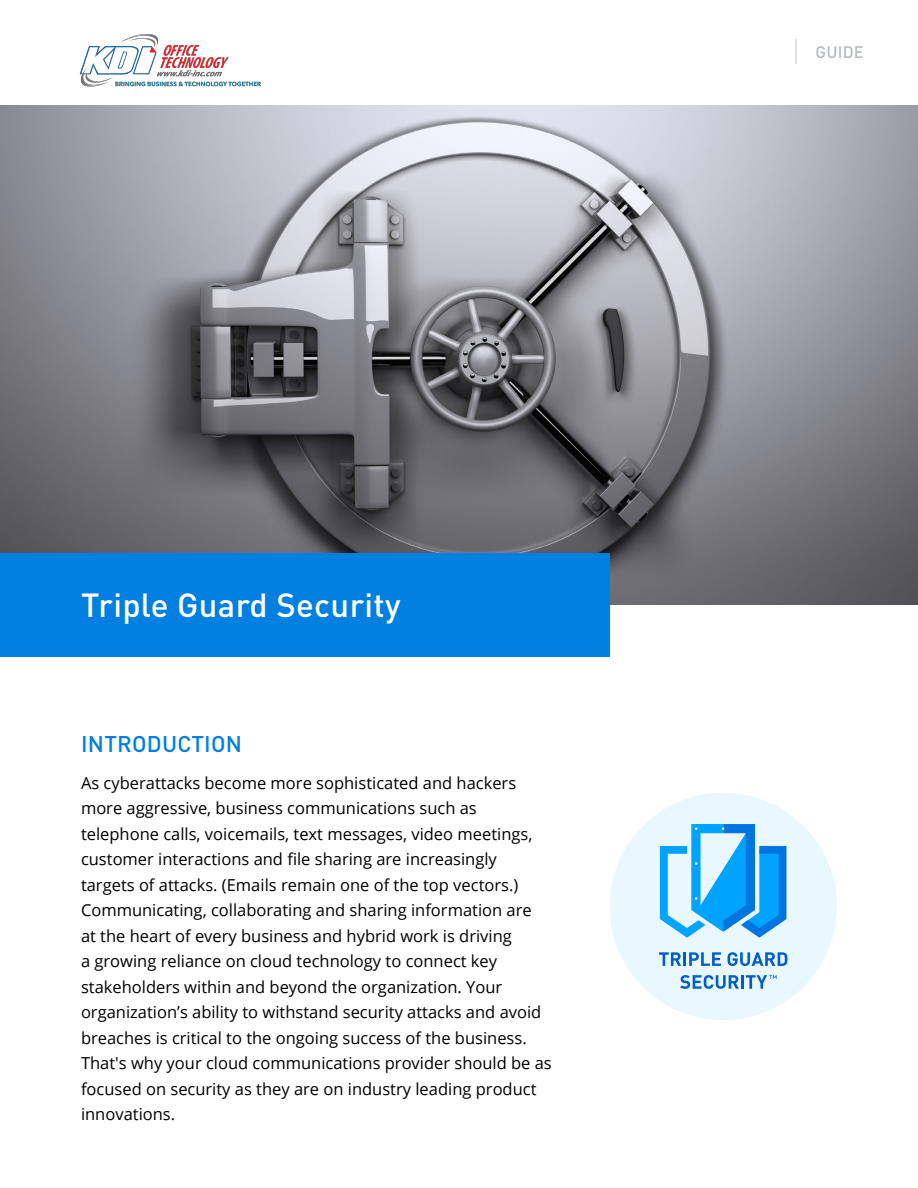
<style>
.page{position:relative;width:918px;height:1188px;background:#fff}
.page>*{position:absolute;margin:0;border:0;box-sizing:border-box;transform-origin:0 0}
.t1{font:500 33px "DIN Pro";letter-spacing:.01em;color:#fff}
.t2{font:500 22.5px "DIN Pro";letter-spacing:.01em;color:#0180e2}
.t3{font:16.5px/25.5px "Open Sans";color:#000}
.t4{font:500 16.5px "DIN Pro";letter-spacing:.01em;color:#b7babf}
</style>
<div class="page">
<img style="left:0;top:105px;width:918px;height:500px">
<div style="left:0;top:553px;width:610px;height:104px;background:#0180e2"></div>
<hr style="left:795px;top:39px;width:2px;height:25px;background:#000">
<div style="left:610px;top:793px;width:227px;height:227px;background:#e9f7ff;border-radius:50%"></div>
<svg style="left:659px;top:952px;width:22px;height:14px"></svg>
<hr style="left:683px;top:952px;width:3px;height:14px;background:#005ec9">
<svg style="left:689px;top:952px;width:32px;height:14px"></svg>
<svg style="left:728px;top:952px;width:59px;height:14px"></svg>
<svg style="left:680px;top:975px;width:59px;height:14px"></svg>
<hr style="left:741px;top:975px;width:3px;height:14px;background:#005ec9">
<svg style="left:746px;top:975px;width:31px;height:14px"></svg>
<svg style="left:660px;top:824px;width:126px;height:114px"></svg>
<img style="left:79px;top:35px;width:181px;height:52px">
<h1 class="t1" style="left:81px;top:583px;width:321px">Triple Guard Security</h1>
<h2 class="t2" style="left:81px;top:728px;width:163px">INTRODUCTION</h2>
<p class="t3" style="left:81px;top:770px;width:472px">As cyberattacks become more sophisticated and hackers more aggressive, business communications such as telephone calls, voicemails, text messages, video meetings, customer interactions and file sharing are increasingly targets of attacks. (Emails remain one of the top vectors.)<br>Communicating, collaborating and sharing information are<br>at the heart of every business and hybrid work is driving<br>a growing reliance on cloud technology to connect key stakeholders within and beyond the organization. Your organization’s ability to withstand security attacks and avoid breaches is critical to the ongoing success of the business.<br>That's why your cloud communications provider should be as focused on security as they are on industry leading product innovations.</p>
<p class="t4" style="left:816px;top:41px;width:50px">GUIDE</p>
</div>
